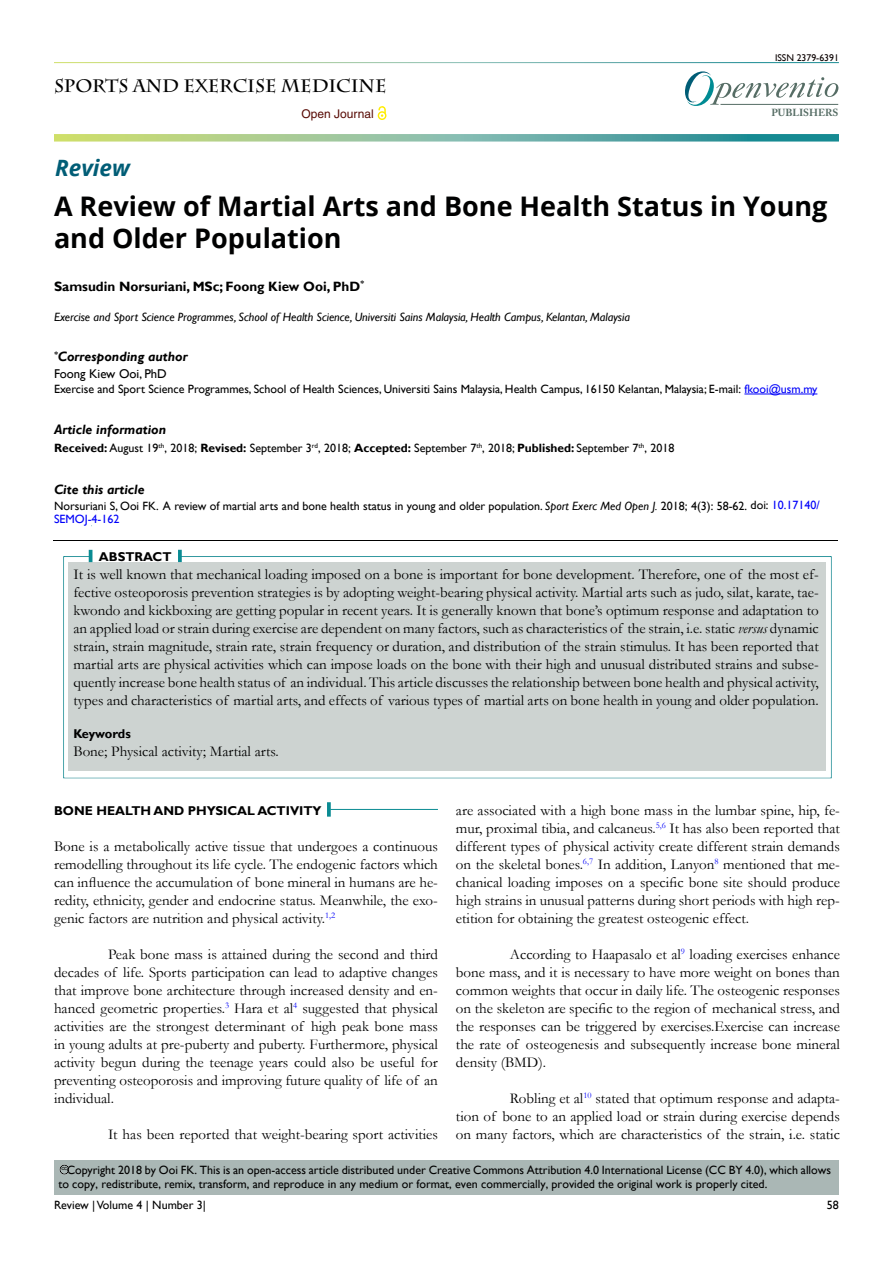
<style>
.page{position:relative;width:893px;height:1263px;background:#fff}
.page>*{position:absolute;margin:0;border:0;box-sizing:border-box;transform-origin:0 0}
.t1{font:700 27px/32.4px "Open Sans";color:#000101}
.t2{font:italic 700 22.5px "Open Sans";color:#015d76}
.t3{font:700 18px "Charlemagne Std";color:#000}
.t4{font:15px/18px "Garamond";color:#000;text-align:justify}
.t5{font:italic 700 13.5px "Gill Sans";color:#000}
.t6{font:700 13.5px "Gill Sans";color:#000101}
.t7{font:700 12.75px "Gill Sans";color:#000}
.t8{font:12.75px "Gill Sans";color:#000}
.t9{font:12px/12.9px "Gill Sans";color:#000}
.t10{font:italic 12px "Gill Sans";color:#000}
.t11{font:12px "Gill Sans";color:#000101}
.t12{font:12px "Helvetica LT Std";color:#580b05}
.t13{font:700 10.2px "Adobe Caslon Pro";color:#566d65}
.t14{font:9.75px "Gill Sans";color:#0a0000}
.t15{font:5.7px "Arial";color:#000}
.s1{color:#0000fa}
.s2{font-weight:700;color:#000}
.s3{font-style:italic}
</style>
<div class="page">
<svg style="left:378px;top:106px;width:8px;height:13px"></svg>
<svg style="left:54px;top:134px;width:785px;height:8px;background:#83bb9d"></svg>
<svg style="left:685px;top:71px;width:153px;height:35px"></svg>
<hr style="left:720px;top:104px;width:118px;height:1px;background:#566d65">
<div style="left:51px;top:545px;width:794px;height:234px;background:#f9f2f3;opacity:.75"></div>
<hr style="left:744px;top:394px;width:73px;height:1px;background:#0000fa">
<div style="left:68px;top:562px;width:757px;height:209px;background:#cdd3d1"></div>
<svg style="left:89px;top:550px;width:3px;height:12px"></svg>
<svg style="left:178px;top:550px;width:4px;height:12px"></svg>
<div style="left:41px;top:529px;width:810px;height:14px;background:#f9f2f3;opacity:.75"></div>
<div style="left:54px;top:1160px;width:785px;height:35px;background:#aab7b5"></div>
<div style="left:47px;top:1151px;width:37px;height:24px;background:#f9f2f3;opacity:.75"></div>
<hr style="left:330px;top:809px;width:108px;height:1px;background:#0a8b93">
<svg style="left:327px;top:802px;width:4px;height:15px"></svg>
<p class="t3" style="left:54px;top:75px;width:334px">SPORTS AND EXERCISE MEDICINE</p>
<p class="t12" style="left:302px;top:107px;width:74px">Open Journal</p>
<h2 class="t2" style="left:55px;top:151px;width:76px">Review</h2>
<p class="t14" style="left:775px;top:52px;width:65px">ISSN 2379-6391</p>
<p class="t13" style="left:771px;top:106px;width:69px">PUBLISHERS</p>
<h1 class="t1" style="left:54px;top:189px;width:775px">A Review of Martial Arts and Bone Health Status in Young and Older Population</h1>
<p class="t6" style="left:54px;top:278px;width:311px">Samsudin Norsuriani, MSc; Foong Kiew Ooi, PhD<sup>*</sup></p>
<p class="t10" style="left:54px;top:310px;width:577px">Exercise and Sport Science Programmes, School of Health Science, Universiti Sains Malaysia, Health Campus, Kelantan, Malaysia</p>
<p class="t5" style="left:54px;top:349px;width:135px"><sup>*</sup>Corresponding author</p>
<p class="t8" style="left:54px;top:366px;width:114px">Foong Kiew Ooi, PhD</p>
<p class="t9" style="left:54px;top:383px;width:765px">Exercise and Sport Science Programmes, School of Health Sciences, Universiti Sains Malaysia, Health Campus, 16150 Kelantan, Malaysia; E-mail: <span class="s1">fkooi@usm.my</span></p>
<p class="t5" style="left:54px;top:422px;width:114px">Article information</p>
<p class="t11" style="left:54px;top:441px;width:622px"><span class="s2">Received:</span> August 19<sup>th</sup>, 2018; <span class="s2">Revised:</span> September 3<sup>rd</sup>, 2018; <span class="s2">Accepted:</span> September 7<sup>th</sup>, 2018; <span class="s2">Published:</span> September 7<sup>th</sup>, 2018</p>
<p class="t5" style="left:54px;top:481px;width:92px">Cite this article</p>
<p class="t9" style="left:54px;top:500px;width:767px">Norsuriani S, Ooi FK. A review of martial arts and bone health status in young and older population. <span class="s3">Sport Exerc Med Open J.</span> 2018; 4(3): 58-62. doi: <span class="s1">10.17140/<br>SEMOJ-4-162</span></p>
<p class="t7" style="left:99px;top:549px;width:74px">ABSTRACT</p>
<p class="t4" style="left:73px;top:565px;width:747px">It is well known that mechanical loading imposed on a bone is important for bone development. Therefore, one of the most ef&shy;fective osteoporosis prevention strategies is by adopting weight-bearing physical activity. Martial arts such as judo, silat, karate, tae&shy;kwondo and kickboxing are getting popular in recent years. It is generally known that bone’s optimum response and adaptation to an applied load or strain during exercise are dependent on many factors, such as characteristics of the strain, i.e. static <span class="s3">versus</span> dynamic strain, strain magnitude, strain rate, strain frequency or duration, and distribution of the strain stimulus. It has been reported that martial arts are physical activities which can impose loads on the bone with their high and unusual distributed strains and subse&shy;quently increase bone health status of an individual. This article discusses the relationship between bone health and physical activity, types and characteristics of martial arts, and effects of various types of martial arts on bone health in young and older population.</p>
<p class="t7" style="left:73px;top:726px;width:59px">Keywords</p>
<p class="t4" style="left:73px;top:742px;width:207px">Bone; Physical activity; Martial arts.</p>
<p class="t7" style="left:54px;top:803px;width:269px">BONE HEALTH AND PHYSICAL ACTIVITY</p>
<p class="t4" style="left:54px;top:837px;width:385px">Bone is a metabolically active tissue that undergoes a continuous remodelling throughout its life cycle. The endogenic factors which can influence the accumulation of bone mineral in humans are he&shy;redity, ethnicity, gender and endocrine status. Meanwhile, the exo&shy;genic factors are nutrition and physical activity.<sup>1,2</sup></p>
<p class="t4" style="left:54px;top:945px;width:385px;text-indent:54px">Peak bone mass is attained during the second and third decades of life. Sports participation can lead to adaptive changes that improve bone architecture through increased density and en&shy;hanced geometric properties.<sup>3</sup> Hara et al<sup>4</sup> suggested that physical activities are the strongest determinant of high peak bone mass in young adults at pre-puberty and puberty. Furthermore, physical activity begun during the teenage years could also be useful for preventing osteoporosis and improving future quality of life of an individual.</p>
<p class="t4" style="left:108px;top:1125px;width:331px">It has been reported that weight-bearing sport activities</p>
<p class="t4" style="left:456px;top:801px;width:385px">are associated with a high bone mass in the lumbar spine, hip, fe&shy;mur, proximal tibia, and calcaneus.<sup>5,6</sup> It has also been reported that different types of physical activity create different strain demands on the skeletal bones.<sup>6,7</sup> In addition, Lanyon<sup>8</sup> mentioned that me&shy;chanical loading imposes on a specific bone site should produce high strains in unusual patterns during short periods with high rep&shy;etition for obtaining the greatest osteogenic effect.</p>
<p class="t4" style="left:456px;top:945px;width:385px;text-indent:54px">According to Haapasalo et al<sup>9</sup> loading exercises enhance bone mass, and it is necessary to have more weight on bones than common weights that occur in daily life. The osteogenic responses on the skeleton are specific to the region of mechanical stress, and the responses can be triggered by exercises.Exercise can increase the rate of osteogenesis and subsequently increase bone mineral density (BMD).</p>
<p class="t4" style="left:456px;top:1089px;width:385px;text-indent:54px">Robling et al<sup>10</sup> stated that optimum response and adapta&shy;tion of bone to an applied load or strain during exercise depends on many factors, which are characteristics of the strain, i.e. static</p>
<p class="t9" style="left:58px;top:1163px;width:774px;line-height:14.4px;text-indent:8px">Copyright 2018 by Ooi FK. This is an open-access article distributed under Creative Commons Attribution 4.0 International License (CC BY 4.0), which allows to copy, redistribute, remix, transform, and reproduce in any medium or format, even commercially, provided the original work is properly cited.</p>
<p class="t9" style="left:54px;top:1199px;width:153px">Review | Volume 4 | Number 3|</p>
<p class="t9" style="left:827px;top:1198px;width:13px">58</p>
<p class="t15" style="left:61px;top:1164px;width:7px">cc</p>
</div>
